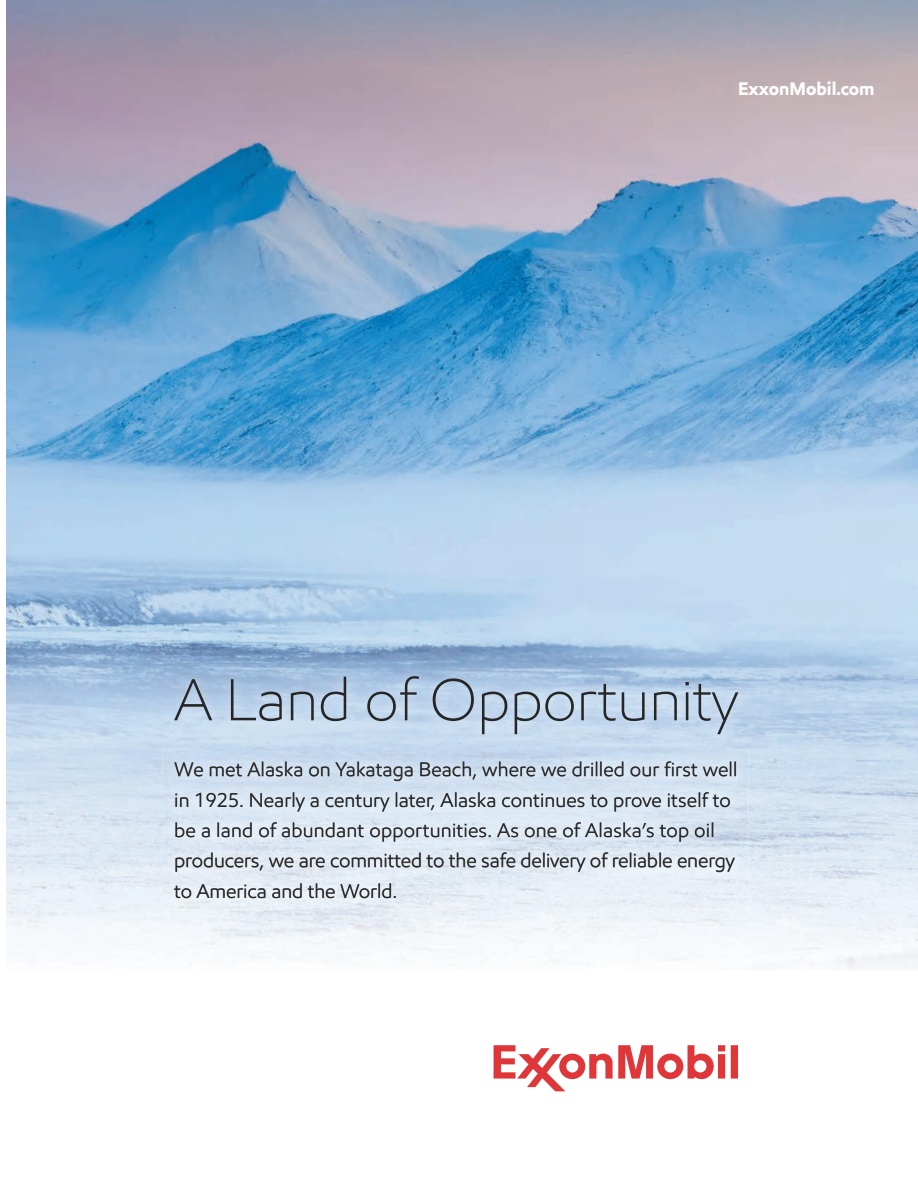
<style>
.page{position:relative;width:918px;height:1188px;background:#fff}
.page>*{position:absolute;margin:0;border:0;box-sizing:border-box;transform-origin:0 0}
.t1{font:59.25px "E Mprint Light+T42";color:#262626}
.t2{font:19.8px/30.3px "E Mprint Regular+T42";letter-spacing:.01em;color:#262626}
.t3{font:18.15px "E Mprint Bold+T42";color:#fff}
</style>
<div class="page">
<img style="left:7px;top:67px;width:911px;height:556px">
<img style="left:7px;top:623px;width:195px;height:327px">
<img style="left:202px;top:623px;width:716px;height:49px">
<svg style="left:494px;top:1045px;width:244px;height:46px"></svg>
<img style="left:163px;top:664px;width:586px;height:82px">
<img style="left:175px;top:762px;width:562px;height:19px">
<img style="left:175px;top:762px;width:127px;height:15px">
<img style="left:318px;top:792px;width:413px;height:19px">
<img style="left:176px;top:792px;width:142px;height:19px">
<img style="left:176px;top:822px;width:539px;height:20px">
<img style="left:176px;top:822px;width:114px;height:15px">
<img style="left:279px;top:853px;width:456px;height:19px">
<img style="left:176px;top:853px;width:103px;height:19px">
<img style="left:174px;top:883px;width:222px;height:15px">
<img style="left:174px;top:884px;width:106px;height:14px">
<svg style="left:910px;top:0;width:8px;height:6px"></svg>
<svg style="left:7px;top:0;width:4px;height:6px"></svg>
<p class="t3" style="left:738px;top:77px;width:138px">ExxonMobil.com</p>
<h1 class="t1" style="left:174px;top:665px;width:565px">A Land of Opportunity</h1>
<p class="t2" style="left:174px;top:756px;width:564px">We met Alaska on Yakataga Beach, where we drilled our first well in 1925. Nearly a century later, Alaska continues to prove itself to be a land of abundant opportunities. As one of Alaska’s top oil producers, we are committed to the safe delivery of reliable energy to America and the World.</p>
</div>
